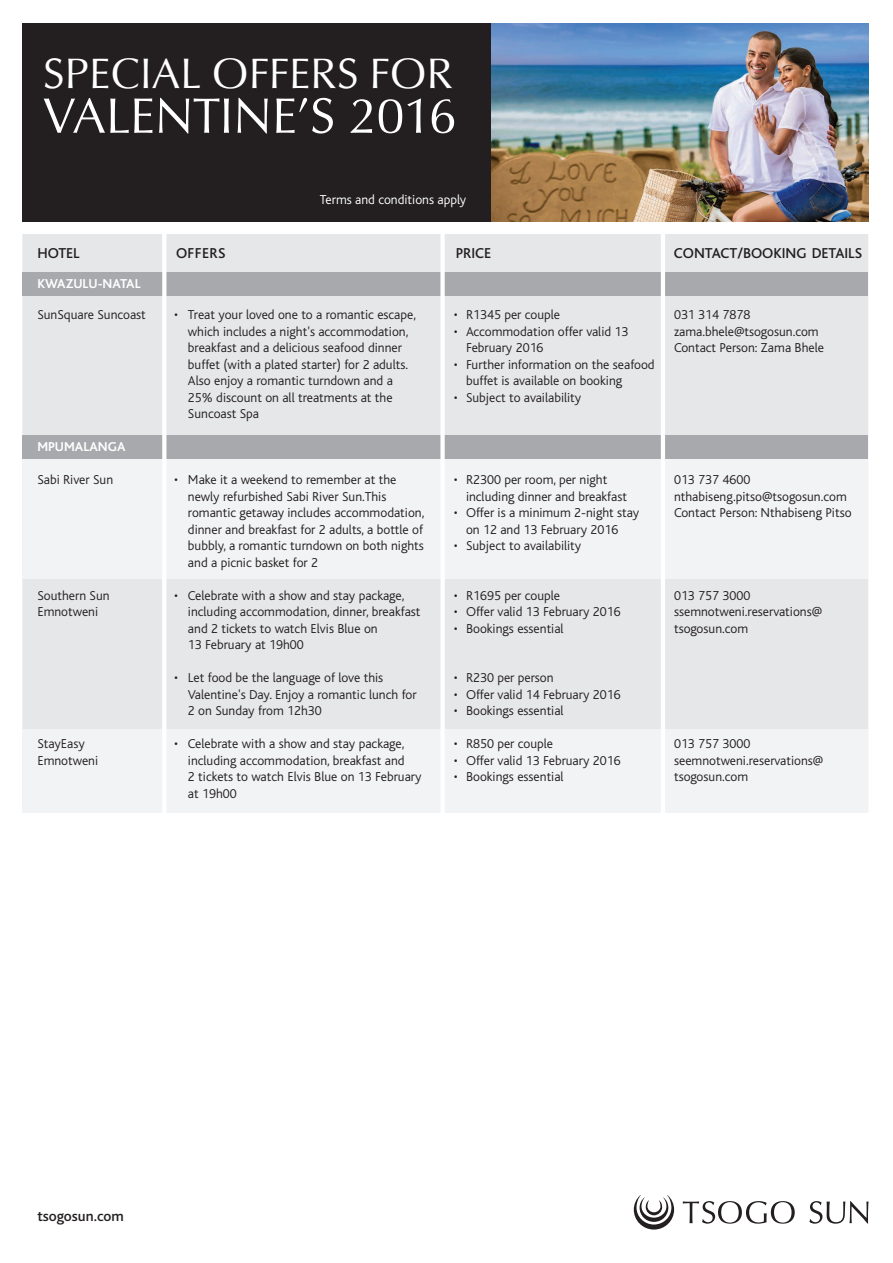
<style>
.page{position:relative;width:893px;height:1263px;background:#fff}
.page>*{position:absolute;margin:0;border:0;box-sizing:border-box;transform-origin:0 0}
.t1{font:51px "Classico Becker";color:#fff}
.t2{font:43.5px "Classico Becker";color:#fff}
.t3{font:500 15px "Bliss";color:#231f20}
.t4{font:300 13.5px/16.5px "Bliss";color:#231f20}
.t5{font:300 13.5px "Bliss";color:#fff}
.t6{font:700 13.5px "Bliss";color:#fff}
</style>
<div class="page">
<img style="left:490px;top:23px;width:378px;height:199px">
<div style="left:22px;top:23px;width:468px;height:203px;background:#231f20"></div>
<div style="left:22px;top:227px;width:846px;height:586px;background:#e6e7e9"></div>
<div style="left:22px;top:457px;width:846px;height:122px;background:#f2f3f4"></div>
<div style="left:22px;top:272px;width:846px;height:23px;background:#a8a9ad"></div>
<div style="left:22px;top:435px;width:846px;height:23px;background:#a8a9ad"></div>
<div style="left:22px;top:730px;width:846px;height:83px;background:#f2f3f4"></div>
<svg style="left:634px;top:1195px;width:40px;height:34px"></svg>
<svg style="left:683px;top:1201px;width:112px;height:22px"></svg>
<svg style="left:809px;top:1201px;width:60px;height:22px"></svg>
<hr style="left:162px;top:234px;width:4px;height:974px;background:#fff">
<div style="left:440px;top:234px;width:5px;height:961px;background:#fff"></div>
<hr style="left:661px;top:234px;width:4px;height:947px;background:#fff">
<div style="left:17px;top:222px;width:864px;height:12px;background:#fff"></div>
<h2 class="t2" style="left:43px;top:47px;width:412px">SPECIAL OFFERS FOR</h2>
<h1 class="t1" style="left:43px;top:85px;width:415px">VALENTINE’S 2016</h1>
<p class="t5" style="left:320px;top:193px;width:148px">Terms and conditions apply</p>
<p class="t3" style="left:37px;top:245px;width:44px">HOTEL</p>
<p class="t3" style="left:176px;top:245px;width:51px">OFFERS</p>
<p class="t3" style="left:674px;top:245px;width:190px">CONTACT/BOOKING DETAILS</p>
<p class="t3" style="left:456px;top:245px;width:37px">PRICE</p>
<p class="t6" style="left:37px;top:277px;width:105px">KWAZULU-NATAL</p>
<p class="t4" style="left:37px;top:307px;width:110px">SunSquare Suncoast</p>
<p class="t6" style="left:37px;top:440px;width:90px">MPUMALANGA</p>
<p class="t4" style="left:37px;top:472px;width:77px">Sabi River Sun</p>
<p class="t4" style="left:37px;top:587px;width:74px">Southern Sun<br>Emnotweni</p>
<p class="t4" style="left:37px;top:736px;width:62px">StayEasy<br>Emnotweni</p>
<p class="t4" style="left:188px;top:307px;width:230px;text-indent:-14px">• Treat your loved one to a romantic escape, which includes a night's accommodation, breakfast and a delicious seafood dinner buffet (with a plated starter) for 2 adults.<br>Also enjoy a romantic turndown and a 25% discount on all treatments at the Suncoast Spa</p>
<p class="t4" style="left:188px;top:472px;width:238px;text-indent:-14px">• Make it a weekend to remember at the newly refurbished Sabi River Sun.This romantic getaway includes accommodation, dinner and breakfast for 2 adults, a bottle of bubbly, a romantic turndown on both nights and a picnic basket for 2</p>
<p class="t4" style="left:188px;top:587px;width:234px;text-indent:-14px">• Celebrate with a show and stay package, including accommodation, dinner, breakfast and 2 tickets to watch Elvis Blue on<br>13 February at 19h00</p>
<p class="t4" style="left:188px;top:670px;width:230px;text-indent:-14px">• Let food be the language of love this<br>Valentine's Day. Enjoy a romantic lunch for<br>2 on Sunday from 12h30</p>
<p class="t4" style="left:188px;top:736px;width:235px;text-indent:-14px">• Celebrate with a show and stay package, including accommodation, breakfast and<br>2 tickets to watch Elvis Blue on 13 February at 19h00</p>
<p class="t4" style="left:454px;top:307px;width:108px">• R1345 per couple</p>
<p class="t4" style="left:466px;top:323px;width:164px;text-indent:-12px">• Accommodation offer valid 13<br>February 2016</p>
<p class="t4" style="left:466px;top:356px;width:190px;text-indent:-12px">• Further information on the seafood buffet is available on booking</p>
<p class="t4" style="left:454px;top:389px;width:129px">• Subject to availability</p>
<p class="t4" style="left:674px;top:307px;width:151px">031 314 7878 zama.bhele@tsogosun.com<br>Contact Person: Zama Bhele</p>
<p class="t4" style="left:466px;top:472px;width:163px;text-indent:-12px">• R2300 per room, per night including dinner and breakfast</p>
<p class="t4" style="left:466px;top:505px;width:175px;text-indent:-12px">• Offer is a minimum 2-night stay on 12 and 13 February 2016</p>
<p class="t4" style="left:454px;top:538px;width:129px">• Subject to availability</p>
<p class="t4" style="left:454px;top:587px;width:108px">• R1695 per couple</p>
<p class="t4" style="left:454px;top:604px;width:168px">• Offer valid 13 February 2016</p>
<p class="t4" style="left:454px;top:620px;width:111px">• Bookings essential</p>
<p class="t4" style="left:454px;top:670px;width:101px">• R230 per person</p>
<p class="t4" style="left:454px;top:686px;width:168px">• Offer valid 14 February 2016</p>
<p class="t4" style="left:454px;top:703px;width:111px">• Bookings essential</p>
<p class="t4" style="left:454px;top:736px;width:101px">• R850 per couple</p>
<p class="t4" style="left:454px;top:752px;width:168px">• Offer valid 13 February 2016</p>
<p class="t4" style="left:454px;top:769px;width:111px">• Bookings essential</p>
<p class="t4" style="left:674px;top:472px;width:179px">013 737 4600 nthabiseng.pitso@tsogosun.com<br>Contact Person: Nthabiseng Pitso</p>
<p class="t4" style="left:674px;top:587px;width:150px">013 757 3000 ssemnotweni.reservations@ tsogosun.com</p>
<p class="t4" style="left:674px;top:736px;width:151px">013 757 3000 seemnotweni.reservations@ tsogosun.com</p>
<p class="t3" style="left:37px;top:1208px;width:88px">tsogosun.com</p>
</div>
